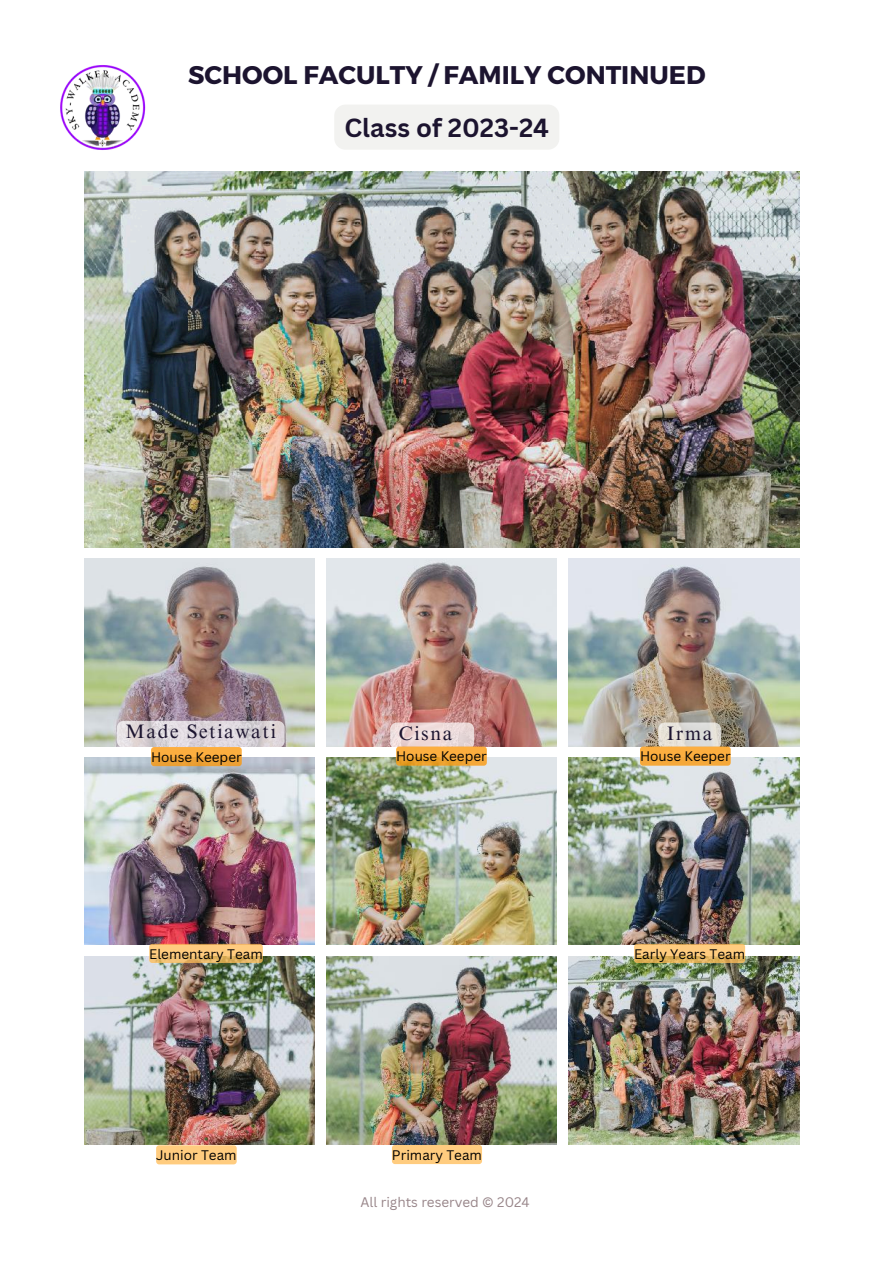
<style>
.page{position:relative;width:894px;height:1264px;background:#fff}
.page>*{position:absolute;margin:0;border:0;box-sizing:border-box;transform-origin:0 0}
.t1{font:700 25.5px "Montserrat";color:#1c142f}
.t2{font:700 25.5px "Canva Sans";color:#1c142f}
.t3{font:19.5px "Times NRMT Pro";letter-spacing:.08em;color:#1c142f}
.t4{font:13.5px "Canva Sans";color:#000}
.t5{font:13.5px "Canva Sans";color:#988589}
</style>
<div class="page">
<img style="left:84px;top:171px;width:714px;height:376px">
<img style="left:84px;top:558px;width:231px;height:188px">
<img style="left:326px;top:558px;width:230px;height:188px">
<img style="left:568px;top:558px;width:230px;height:188px">
<img style="left:84px;top:758px;width:231px;height:186px">
<img style="left:326px;top:758px;width:230px;height:186px">
<img style="left:568px;top:758px;width:230px;height:186px">
<img style="left:84px;top:956px;width:231px;height:187px">
<img style="left:326px;top:956px;width:230px;height:187px">
<img style="left:568px;top:956px;width:230px;height:187px">
<div style="left:117px;top:721px;width:167px;height:26px;background:#fff;border-radius:7px;opacity:.7"></div>
<svg style="left:390px;top:722px;width:84px;height:25px"></svg>
<svg style="left:658px;top:722px;width:62px;height:24px"></svg>
<div style="left:334px;top:105px;width:225px;height:45px;background:#f2f2f0"></div>
<img style="left:60px;top:65px;width:86px;height:85px">
<div style="left:151px;top:747px;width:91px;height:19px;background:#fc9606;border-radius:3px;opacity:.77"></div>
<div style="left:396px;top:746px;width:90px;height:19px;background:#fc9606;border-radius:3px;opacity:.77"></div>
<div style="left:639px;top:746px;width:91px;height:19px;background:#fcae3f;border-radius:3px"></div>
<div style="left:149px;top:943px;width:114px;height:20px;background:#ffbd59;border-radius:3px;opacity:.77"></div>
<div style="left:634px;top:943px;width:111px;height:20px;background:#ffbd59;border-radius:3px;opacity:.77"></div>
<div style="left:156px;top:1145px;width:81px;height:19px;background:#ffcc7f;border-radius:3px"></div>
<div style="left:392px;top:1144px;width:90px;height:20px;background:#ffcc7f;border-radius:3px"></div>
<h1 class="t1" style="left:188px;top:58px;width:519px">SCHOOL FACULTY / FAMILY CONTINUED</h1>
<p class="t2" style="left:344px;top:109px;width:206px">Class of 2023-24</p>
<p class="t3" style="left:125px;top:724px;width:152px">Made Setiawati</p>
<h2 class="t3" style="left:398px;top:726px;width:55px">Cisna</h2>
<h3 class="t3" style="left:666px;top:726px;width:47px">Irma</h3>
<p class="t4" style="left:151px;top:747px;width:92px">House Keeper</p>
<h3 class="t4" style="left:396px;top:746px;width:92px">House Keeper</h3>
<p class="t4" style="left:639px;top:746px;width:92px">House Keeper</p>
<p class="t4" style="left:149px;top:944px;width:115px">Elementary Team</p>
<p class="t4" style="left:634px;top:944px;width:112px">Early Years Team</p>
<p class="t4" style="left:156px;top:1145px;width:82px">Junior Team</p>
<p class="t4" style="left:392px;top:1145px;width:91px">Primary Team</p>
<h3 class="t5" style="left:360px;top:1192px;width:171px">All rights reserved © 2024</h3>
</div>
